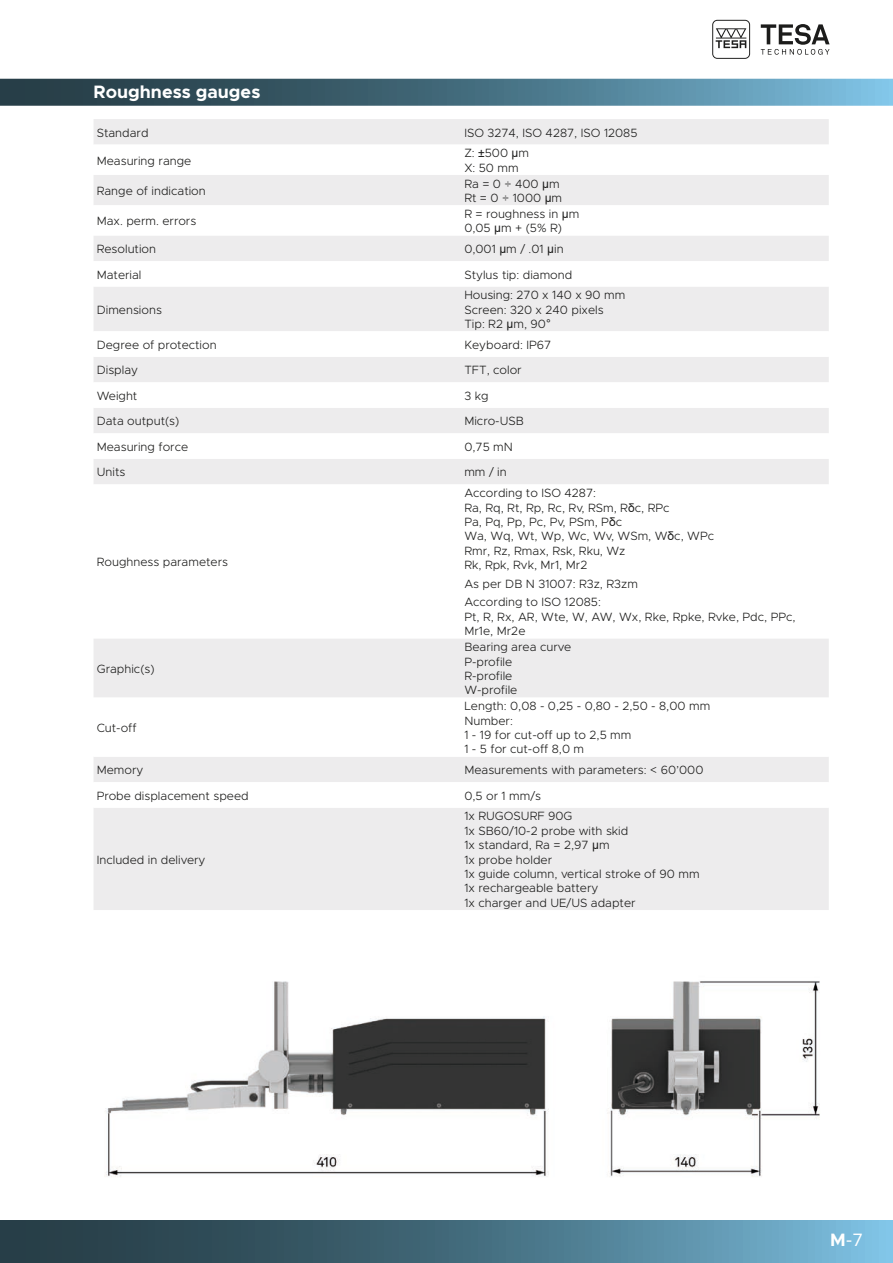
<style>
.page{position:relative;width:893px;height:1263px;background:#fff}
.page>*{position:absolute;margin:0;border:0;box-sizing:border-box;transform-origin:0 0}
.t1{font:700 18px "Metropolis";color:#fff}
.t2{font:18px "Metropolis";color:#fff}
.t3{font:300 12px/14.4px "Metropolis";color:#1c1c1b}
.s1{font-family:"Arial";font-weight:400}
.s2{font-weight:700}
</style>
<div class="page">
<svg style="left:712px;top:20px;width:38px;height:39px"></svg>
<svg style="left:761px;top:24px;width:69px;height:31px"></svg>
<svg style="left:0;top:79px;width:893px;height:27px;background:#4a7385"></svg>
<svg style="left:0;top:1220px;width:893px;height:43px;background:#487183"></svg>
<img style="left:106px;top:981px;width:714px;height:196px">
<div style="left:94px;top:119px;width:735px;height:791px;background:#edeced"></div>
<svg style="left:94px;top:145px;width:735px;height:663px"></svg>
<h1 class="t1" style="left:94px;top:80px;width:168px">Roughness gauges</h1>
<p class="t3" style="left:97px;top:125px;width:53px">Standard</p>
<p class="t3" style="left:464px;top:125px;width:175px">ISO 3274, ISO 4287, ISO 12085</p>
<p class="t3" style="left:97px;top:153px;width:96px">Measuring range</p>
<p class="t3" style="left:464px;top:146px;width:66px">Z: <span class="s1">±</span>500 <span class="s1">µ</span>m<br>X: 50 mm</p>
<p class="t3" style="left:97px;top:183px;width:111px">Range of indication</p>
<p class="t3" style="left:464px;top:176px;width:99px">Ra = 0 ÷ 400 <span class="s1">μ</span>m<br>Rt = 0 ÷ 1000 <span class="s1">μ</span>m</p>
<p class="t3" style="left:97px;top:214px;width:101px">Max. perm. errors</p>
<p class="t3" style="left:464px;top:207px;width:116px">R = roughness in <span class="s1">μ</span>m<br>0,05 <span class="s1">μ</span>m + (5% R)</p>
<p class="t3" style="left:97px;top:242px;width:61px">Resolution</p>
<p class="t3" style="left:464px;top:242px;width:101px">0,001 <span class="s1">µ</span>m / .01 <span class="s1">µ</span>in</p>
<p class="t3" style="left:97px;top:267px;width:46px">Material</p>
<p class="t3" style="left:464px;top:267px;width:109px">Stylus tip: diamond</p>
<p class="t3" style="left:97px;top:302px;width:67px">Dimensions</p>
<p class="t3" style="left:464px;top:288px;width:162px">Housing: 270 x 140 x 90 mm<br>Screen: 320 x 240 pixels<br>Tip: R2 <span class="s1">μ</span>m, 90<span class="s1">°</span></p>
<p class="t3" style="left:97px;top:337px;width:121px">Degree of protection</p>
<p class="t3" style="left:464px;top:337px;width:88px">Keyboard: IP67</p>
<p class="t3" style="left:97px;top:363px;width:43px">Display</p>
<p class="t3" style="left:464px;top:363px;width:59px">TFT, color</p>
<p class="t3" style="left:97px;top:388px;width:42px">Weight</p>
<p class="t3" style="left:464px;top:388px;width:26px">3 kg</p>
<p class="t3" style="left:97px;top:414px;width:84px">Data output(s)</p>
<p class="t3" style="left:464px;top:414px;width:61px">Micro-USB</p>
<p class="t3" style="left:97px;top:439px;width:93px">Measuring force</p>
<p class="t3" style="left:464px;top:439px;width:50px">0,75 mN</p>
<p class="t3" style="left:97px;top:465px;width:30px">Units</p>
<p class="t3" style="left:464px;top:465px;width:44px">mm / in</p>
<p class="t3" style="left:97px;top:555px;width:133px">Roughness parameters</p>
<p class="t3" style="left:97px;top:661px;width:59px">Graphic(s)</p>
<p class="t3" style="left:97px;top:720px;width:41px">Cut-off</p>
<p class="t3" style="left:464px;top:486px;width:251px">According to ISO 4287:<br>Ra, Rq, Rt, Rp, Rc, Rv, RSm, R<span class="s1">δ</span>c, RPc<br>Pa, Pq, Pp, Pc, Pv, PSm, P<span class="s1">δ</span>c<br>Wa, Wq, Wt, Wp, Wc, Wv, WSm, W<span class="s1">δ</span>c, WPc<br>Rmr, Rz, Rmax, Rsk, Rku, Wz<br>Rk, Rpk, Rvk, Mr1, Mr2</p>
<p class="t3" style="left:464px;top:574px;width:175px;line-height:18.6px">As per DB N 31007: R3z, R3zm<br>According to ISO 12085:</p>
<p class="t3" style="left:464px;top:609px;width:333px">Pt, R, Rx, AR, Wte, W, AW, Wx, Rke, Rpke, Rvke, Pdc, PPc,<br>Mr1e, Mr2e</p>
<p class="t3" style="left:464px;top:640px;width:108px">Bearing area curve<br>P-profile<br>R-profile<br>W-profile</p>
<p class="t3" style="left:464px;top:699px;width:247px">Length: 0,08 - 0,25 - 0,80 - 2,50 - 8,00 mm<br>Number:<br>1 - 19 for cut-off up to 2,5 mm<br>1 - 5 for cut-off 8,0 m</p>
<p class="t3" style="left:97px;top:763px;width:48px">Memory</p>
<p class="t3" style="left:464px;top:763px;width:241px">Measurements with parameters: &lt; 60’000</p>
<p class="t3" style="left:97px;top:788px;width:154px">Probe displacement speed</p>
<p class="t3" style="left:464px;top:788px;width:78px">0,5 or 1 mm/s</p>
<p class="t3" style="left:97px;top:852px;width:110px">Included in delivery</p>
<p class="t3" style="left:464px;top:809px;width:237px">1x RUGOSURF 90G<br>1x SB60/10-2 probe with skid<br>1x standard, Ra = 2,97 <span class="s1">µ</span>m<br>1x probe holder<br>1x guide column, vertical stroke of 90 mm<br>1x rechargeable battery<br>1x charger and UE/US adapter</p>
<h1 class="t2" style="left:830px;top:1229px;width:35px"><span class="s2">M</span>-7</h1>
</div>
